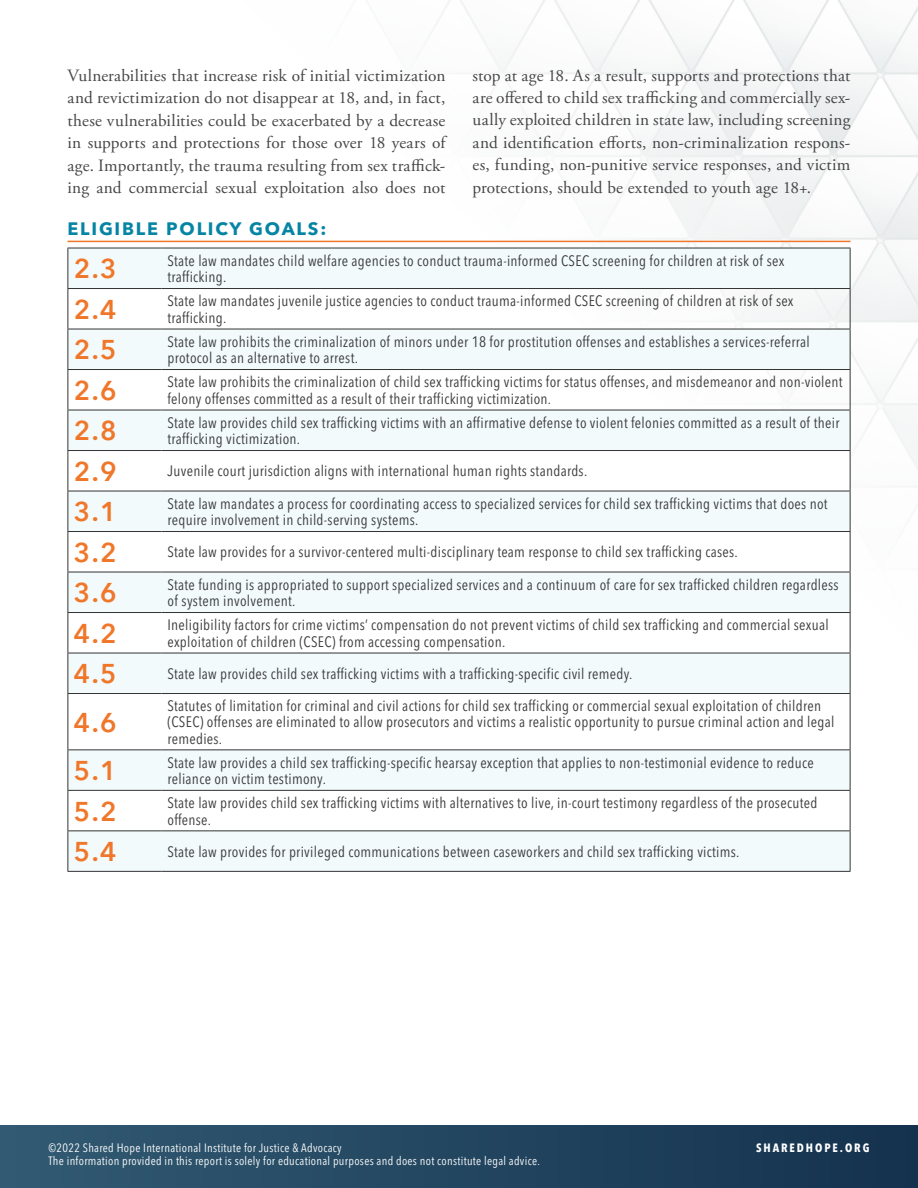
<style>
.page{position:relative;width:918px;height:1188px;background:#fff}
.page>*{position:absolute;margin:0;border:0;box-sizing:border-box;transform-origin:0 0}
.t1{font:600 27px "Avenir Next LT Pro";color:#f0772a}
.t2{font:700 18px "Avenir Next LT Pro";letter-spacing:.1em;color:#0584a4}
.t3{font:17.25px/22.5px "Adobe Garamond Pro";letter-spacing:.01em;color:#464547;text-align:justify}
.t4{font:condensed 15px/16.5px "Avenir Next LT Pro";letter-spacing:.02em;color:#383839}
.t5{font:condensed 12px "Avenir Next LT Pro";letter-spacing:.025em;color:#fff}
.t6{font:700 condensed 12px "Avenir Next LT Pro";letter-spacing:.16em;color:#fff}
</style>
<div class="page">
<img style="left:221px;top:0;width:697px;height:872px">
<div style="left:0;top:1126px;width:918px;height:62px;background:linear-gradient(to right,#325a72,#14324d)"></div>
<hr style="left:68px;top:241px;width:782px;height:1px;background:#f0772a">
<svg style="left:69px;top:249px;width:781px;height:622px;fill:#f2fafc"></svg>
<svg style="left:161px;top:451px;width:689px;height:121px"></svg>
<hr style="left:68px;top:248px;width:93px;height:1px;background:#333">
<hr style="left:68px;top:248px;width:1px;height:40px;background:#333">
<hr style="left:161px;top:248px;width:689px;height:1px;background:#333">
<hr style="left:850px;top:248px;width:1px;height:40px;background:#333">
<hr style="left:68px;top:288px;width:93px;height:1px;background:#333">
<hr style="left:68px;top:289px;width:1px;height:40px;background:#333">
<hr style="left:161px;top:288px;width:689px;height:1px;background:#333">
<hr style="left:850px;top:289px;width:1px;height:40px;background:#333">
<hr style="left:68px;top:329px;width:93px;height:1px;background:#333">
<hr style="left:68px;top:329px;width:1px;height:40px;background:#333">
<hr style="left:161px;top:329px;width:689px;height:1px;background:#333">
<hr style="left:850px;top:329px;width:1px;height:40px;background:#333">
<hr style="left:68px;top:369px;width:93px;height:1px;background:#333">
<hr style="left:68px;top:370px;width:1px;height:40px;background:#333">
<hr style="left:161px;top:369px;width:689px;height:1px;background:#333">
<hr style="left:850px;top:370px;width:1px;height:40px;background:#333">
<hr style="left:68px;top:410px;width:93px;height:1px;background:#333">
<hr style="left:68px;top:410px;width:1px;height:40px;background:#333">
<hr style="left:161px;top:410px;width:689px;height:1px;background:#333">
<hr style="left:850px;top:410px;width:1px;height:40px;background:#333">
<hr style="left:68px;top:450px;width:93px;height:1px;background:#333">
<hr style="left:68px;top:451px;width:1px;height:40px;background:#333">
<hr style="left:161px;top:450px;width:689px;height:1px;background:#333">
<hr style="left:850px;top:451px;width:1px;height:40px;background:#333">
<hr style="left:68px;top:491px;width:93px;height:1px;background:#333">
<hr style="left:68px;top:491px;width:1px;height:40px;background:#333">
<hr style="left:161px;top:491px;width:689px;height:1px;background:#333">
<hr style="left:850px;top:491px;width:1px;height:40px;background:#333">
<hr style="left:68px;top:531px;width:93px;height:1px;background:#333">
<hr style="left:68px;top:532px;width:1px;height:40px;background:#333">
<hr style="left:161px;top:531px;width:689px;height:1px;background:#333">
<hr style="left:850px;top:532px;width:1px;height:40px;background:#333">
<hr style="left:68px;top:613px;width:1px;height:40px;background:#333">
<hr style="left:850px;top:613px;width:1px;height:40px;background:#333">
<hr style="left:68px;top:694px;width:1px;height:55px;background:#333">
<hr style="left:850px;top:694px;width:1px;height:55px;background:#333">
<hr style="left:161px;top:749px;width:689px;height:1px;background:#333">
<hr style="left:850px;top:750px;width:1px;height:40px;background:#333">
<hr style="left:68px;top:791px;width:1px;height:39px;background:#333">
<hr style="left:161px;top:790px;width:689px;height:1px;background:#333">
<hr style="left:850px;top:791px;width:1px;height:39px;background:#333">
<hr style="left:68px;top:831px;width:1px;height:40px;background:#333">
<hr style="left:161px;top:830px;width:689px;height:1px;background:#333">
<hr style="left:850px;top:831px;width:1px;height:40px;background:#333">
<hr style="left:68px;top:871px;width:93px;height:1px;background:#333">
<hr style="left:161px;top:871px;width:689px;height:1px;background:#333">
<hr style="left:161px;top:572px;width:689px;height:1px;background:#333">
<hr style="left:850px;top:572px;width:1px;height:40px;background:#333">
<hr style="left:161px;top:612px;width:689px;height:1px;background:#333">
<hr style="left:68px;top:572px;width:1px;height:40px;background:#333">
<hr style="left:68px;top:572px;width:93px;height:1px;background:#333">
<hr style="left:68px;top:612px;width:93px;height:1px;background:#333">
<hr style="left:68px;top:653px;width:1px;height:40px;background:#333">
<hr style="left:68px;top:653px;width:93px;height:1px;background:#333">
<hr style="left:68px;top:693px;width:93px;height:1px;background:#333">
<hr style="left:68px;top:750px;width:1px;height:40px;background:#333">
<hr style="left:68px;top:749px;width:93px;height:1px;background:#333">
<hr style="left:68px;top:790px;width:93px;height:1px;background:#333">
<hr style="left:68px;top:830px;width:93px;height:1px;background:#333">
<hr style="left:161px;top:653px;width:689px;height:1px;background:#333">
<hr style="left:850px;top:653px;width:1px;height:40px;background:#333">
<hr style="left:161px;top:693px;width:689px;height:1px;background:#333">
<p class="t3" style="left:68px;top:64px;width:381px">Vulnerabilities that increase risk of initial victimization and revictimization do not disappear at 18, and, in fact, these vulnerabilities could be exacerbated by a decrease in supports and protections for those over 18 years of age. Importantly, the trauma resulting from sex traffick&shy;ing and commercial sexual exploitation also does not</p>
<p class="t3" style="left:472px;top:64px;width:380px">stop at age 18. As a result, supports and protections that are offered to child sex trafficking and commercially sex&shy;ually exploited children in state law, including screening and identification efforts, non-criminalization respons&shy;es, funding, non-punitive service responses, and victim protections, should be extended to youth age 18+.</p>
<p class="t2" style="left:68px;top:218px;width:260px">ELIGIBLE POLICY GOALS:</p>
<h1 class="t1" style="left:74px;top:253px;width:44px">2.3</h1>
<p class="t4" style="left:167px;top:252px;width:618px">State law mandates child welfare agencies to conduct trauma-informed CSEC screening for children at risk of sex trafficking.</p>
<h1 class="t1" style="left:74px;top:293px;width:44px">2.4</h1>
<p class="t4" style="left:167px;top:293px;width:628px">State law mandates juvenile justice agencies to conduct trauma-informed CSEC screening of children at risk of sex trafficking.</p>
<h1 class="t1" style="left:74px;top:334px;width:44px">2.5</h1>
<p class="t4" style="left:167px;top:333px;width:644px">State law prohibits the criminalization of minors under 18 for prostitution offenses and establishes a services-referral protocol as an alternative to arrest.</p>
<h1 class="t1" style="left:74px;top:374px;width:44px">2.6</h1>
<p class="t4" style="left:167px;top:374px;width:677px">State law prohibits the criminalization of child sex trafficking victims for status offenses, and misdemeanor and non-violent felony offenses committed as a result of their trafficking victimization.</p>
<h1 class="t1" style="left:74px;top:415px;width:44px">2.8</h1>
<p class="t4" style="left:167px;top:414px;width:674px">State law provides child sex trafficking victims with an affirmative defense to violent felonies committed as a result of their trafficking victimization.</p>
<h1 class="t1" style="left:74px;top:455px;width:44px">2.9</h1>
<p class="t4" style="left:167px;top:463px;width:421px">Juvenile court jurisdiction aligns with international human rights standards.</p>
<h1 class="t1" style="left:74px;top:496px;width:44px">3.1</h1>
<p class="t4" style="left:167px;top:495px;width:662px">State law mandates a process for coordinating access to specialized services for child sex trafficking victims that does not require involvement in child-serving systems.</p>
<h1 class="t1" style="left:74px;top:536px;width:44px">3.2</h1>
<p class="t4" style="left:167px;top:544px;width:572px">State law provides for a survivor-centered multi-disciplinary team response to child sex trafficking cases.</p>
<h1 class="t1" style="left:74px;top:577px;width:44px">3.6</h1>
<p class="t4" style="left:167px;top:576px;width:673px">State funding is appropriated to support specialized services and a continuum of care for sex trafficked children regardless of system involvement.</p>
<h1 class="t1" style="left:74px;top:617px;width:44px">4.2</h1>
<p class="t4" style="left:167px;top:617px;width:663px">Ineligibility factors for crime victims’ compensation do not prevent victims of child sex trafficking and commercial sexual exploitation of children (CSEC) from accessing compensation.</p>
<h1 class="t1" style="left:74px;top:658px;width:44px">4.5</h1>
<p class="t4" style="left:167px;top:665px;width:466px">State law provides child sex trafficking victims with a trafficking-specific civil remedy.</p>
<h1 class="t1" style="left:74px;top:706px;width:44px">4.6</h1>
<p class="t4" style="left:167px;top:697px;width:669px">Statutes of limitation for criminal and civil actions for child sex trafficking or commercial sexual exploitation of children (CSEC) offenses are eliminated to allow prosecutors and victims a realistic opportunity to pursue criminal action and legal remedies.</p>
<h1 class="t1" style="left:74px;top:754px;width:44px">5.1</h1>
<p class="t4" style="left:167px;top:754px;width:648px">State law provides a child sex trafficking-specific hearsay exception that applies to non-testimonial evidence to reduce reliance on victim testimony.</p>
<h1 class="t1" style="left:74px;top:795px;width:44px">5.2</h1>
<p class="t4" style="left:167px;top:794px;width:651px">State law provides child sex trafficking victims with alternatives to live, in-court testimony regardless of the prosecuted offense.</p>
<h1 class="t1" style="left:74px;top:835px;width:44px">5.4</h1>
<p class="t4" style="left:167px;top:843px;width:574px">State law provides for privileged communications between caseworkers and child sex trafficking victims.</p>
<p class="t5" style="left:49px;top:1140px;width:295px">©2022 Shared Hope International Institute for Justice &amp; Advocacy</p>
<p class="t6" style="left:756px;top:1140px;width:115px">SHAREDHOPE.ORG</p>
<p class="t5" style="left:49px;top:1154px;width:493px">The information provided in this report is solely for educational purposes and does not constitute legal advice.</p>
</div>
